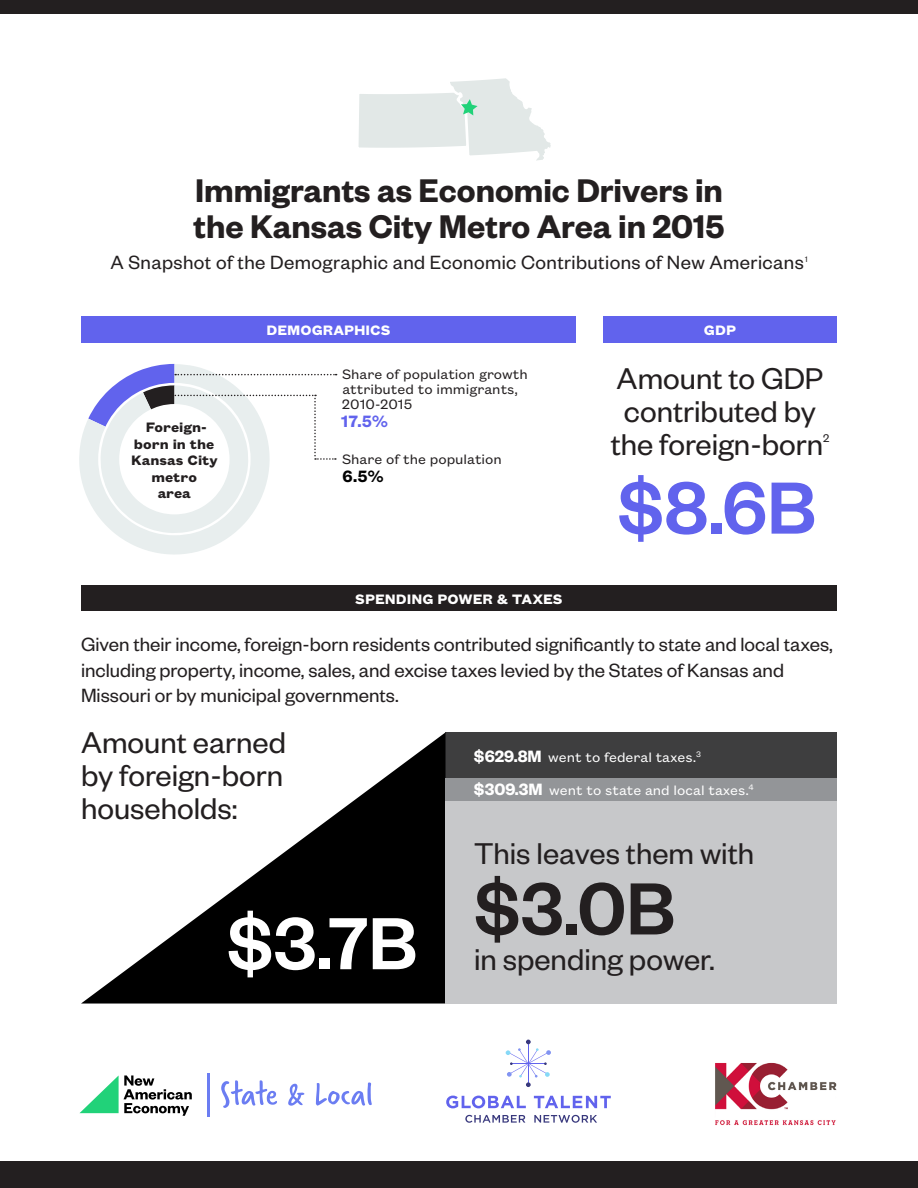
<style>
.page{position:relative;width:918px;height:1188px;background:#fff}
.page>*{position:absolute;margin:0;border:0;box-sizing:border-box;transform-origin:0 0}
.t1{font:500 81px "Founders Grotesk";color:#6163ed}
.t2{font:500 81px "Founders Grotesk";color:#fff}
.t3{font:500 81px "Founders Grotesk";color:#231f20}
.Report_Title{font:600 36px/36px "Founders Grotesk";color:#231f20}
.t4{font:33px/33px "Founders Grotesk";color:#231f20;text-align:justify}
.Report_Title-2{font:21px/25.2px "Founders Grotesk";color:#231f20}
.Report_Title-3{font:21px "Founders Grotesk";letter-spacing:.02em;color:#231f20}
.Graphic_Label{font:600 18px "Founders Grotesk Text";color:#6163ed}
.Graphic_Label-2{font:600 18px "Founders Grotesk Text";color:#000}
.Graphic_Label-3{font:15px/15px "Founders Grotesk Text";color:#231f20}
.t5{font:15px "Founders Grotesk Text";color:#fff}
.Graphic_Label-4{font:700 15px/16.5px "Founders Grotesk Text";color:#231f20;text-align:center}
.t6{font:700 15px "Founders Grotesk Text";color:#fff}
.t7{font:12.3px "Founders Grotesk";color:#231f20}
.Report_Title-4{font:8.7px "Founders Grotesk";color:#231f20}
.s1{font-family:"Founders Grotesk";font-weight:600;font-size:18px}
</style>
<div class="page">
<div style="left:446px;top:732px;width:391px;height:47px;background:#3e3e3f"></div>
<img style="left:715px;top:1062px;width:122px;height:63px">
<div style="left:81px;top:316px;width:495px;height:27px;background:#6163ed"></div>
<div style="left:603px;top:316px;width:234px;height:27px;background:#6163ed"></div>
<div style="left:81px;top:585px;width:756px;height:26px;background:#231f20"></div>
<div style="left:0;top:0;width:918px;height:14px;background:#231f20"></div>
<div style="left:0;top:1161px;width:918px;height:27px;background:#231f20"></div>
<svg style="left:81px;top:732px;width:365px;height:272px"></svg>
<div style="left:446px;top:779px;width:391px;height:22px;background:#939598"></div>
<div style="left:446px;top:801px;width:391px;height:203px;background:#c7c8ca"></div>
<svg style="left:506px;top:1040px;width:45px;height:47px"></svg>
<svg style="left:446px;top:1096px;width:80px;height:12px"></svg>
<svg style="left:534px;top:1096px;width:77px;height:12px"></svg>
<svg style="left:465px;top:1115px;width:60px;height:8px"></svg>
<svg style="left:534px;top:1115px;width:63px;height:8px"></svg>
<svg style="left:221px;top:1080px;width:151px;height:28px"></svg>
<hr style="left:207px;top:1073px;width:2px;height:44px;background:#6b7df2">
<svg style="left:79px;top:1075px;width:113px;height:41px"></svg>
<svg style="left:358px;top:78px;width:193px;height:83px"></svg>
<svg style="left:171px;top:373px;width:166px;height:87px"></svg>
<p class="Report_Title" style="left:194px;top:170px;width:532px">Immigrants as Economic Drivers in the Kansas City Metro Area in 2015</p>
<p class="Report_Title-3" style="left:110px;top:249px;width:695px">A Snapshot of the Demographic and Economic Contributions of New Americans</p>
<p class="Report_Title-4" style="left:805px;top:254px;width:4px">1</p>
<p class="Graphic_Label-4" style="left:131px;top:418px;width:88px">Foreign&shy;born in the<br>Kansas City metro<br>area</p>
<p class="t6" style="left:266px;top:320px;width:126px">DEMOGRAPHICS</p>
<p class="t6" style="left:704px;top:320px;width:34px">GDP</p>
<p class="Graphic_Label-3" style="left:342px;top:366px;width:187px">Share of population growth attributed to immigrants,<br>2010-2015</p>
<p class="Graphic_Label" style="left:341px;top:409px;width:49px">17.5%</p>
<p class="Graphic_Label-3" style="left:342px;top:451px;width:161px">Share of the population</p>
<p class="Graphic_Label-2" style="left:342px;top:464px;width:43px">6.5%</p>
<p class="t6" style="left:355px;top:589px;width:209px">SPENDING POWER &amp; TAXES</p>
<p class="t4" style="left:611px;top:360px;width:214px;text-align:center">Amount to GDP contributed by the foreign-born</p>
<p class="t7" style="left:823px;top:430px;width:8px">2</p>
<p class="t1" style="left:617px;top:457px;width:201px">$8.6B</p>
<p class="Report_Title-2" style="left:81px;top:631px;width:753px">Given their income, foreign-born residents contributed significantly to state and local taxes,</p>
<p class="Report_Title-2" style="left:81px;top:656px;width:705px">including property, income, sales, and excise taxes levied by the States of Kansas and<br>Missouri or by municipal governments.</p>
<p class="t4" style="left:81px;top:725px;width:206px">Amount earned by foreign-born households:</p>
<p class="t2" style="left:227px;top:893px;width:192px">$3.7B</p>
<p class="t5" style="left:474px;top:747px;width:229px"><span class="s1">$629.8M</span> went to federal taxes.<sup>3</sup></p>
<p class="t5" style="left:474px;top:780px;width:281px"><span class="s1">$309.3M</span> went to state and local taxes.<sup>4</sup></p>
<p class="t4" style="left:474px;top:835px;width:282px">This leaves them with</p>
<p class="t3" style="left:474px;top:858px;width:203px">$3.0B</p>
<p class="t4" style="left:474px;top:942px;width:243px">in spending power.</p>
</div>
